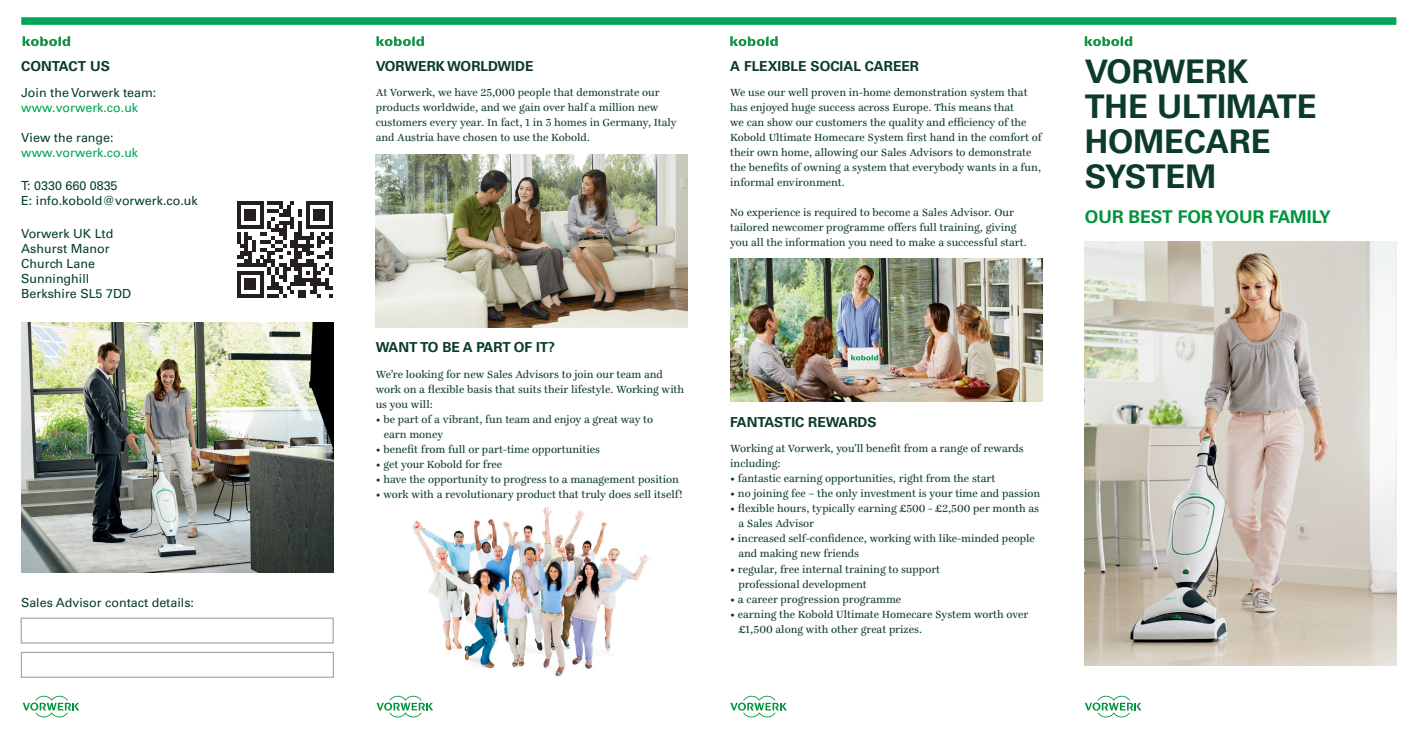
<style>
.page{position:relative;width:1418px;height:745px;background:#fff}
.page>*{position:absolute;margin:0;border:0;box-sizing:border-box;transform-origin:0 0}
.Headline{font:700 32.5px "Univers LT Std";color:#0c3b29}
.Vor_Sub_Heading{font:700 17.5px "Univers LT Std";color:#00943d}
.Vor_Sub_Heading-2{font:700 13.75px "Univers LT Std";color:#0c3b29}
.Vor_Sub_Heading-3{font:700 13.75px "Univers LT Pro 65";color:#0c3b29}
.VOR_SEP_PAGES{font:700 13.75px "Univers LT Std";color:#0c3b29}
.t1{font:12.5px/15px "Univers LT Std";color:#073e2b}
.t2{font:12.5px "Univers LT Std";color:#00a656}
.t3{font:12.5px "Univers LT Std";color:#0c3b29}
.Vor_Sub_Heading-4{font:11.25px/15px "Ingeborg";color:#0c3b29}
</style>
<div class="page">
<img style="left:412px;top:507px;width:238px;height:170px">
<img style="left:1084px;top:241px;width:312px;height:424px">
<img style="left:21px;top:322px;width:312px;height:250px">
<div style="left:21px;top:17px;width:1375px;height:8px;background:#00a656;border:1px solid #00a656"></div>
<svg style="left:23px;top:695px;width:56px;height:22px"></svg>
<svg style="left:23px;top:36px;width:47px;height:10px"></svg>
<svg style="left:376px;top:695px;width:57px;height:22px"></svg>
<svg style="left:376px;top:36px;width:48px;height:10px"></svg>
<svg style="left:730px;top:695px;width:57px;height:22px"></svg>
<svg style="left:730px;top:36px;width:47px;height:10px"></svg>
<svg style="left:1085px;top:695px;width:56px;height:22px"></svg>
<svg style="left:1084px;top:36px;width:48px;height:10px"></svg>
<div style="left:21px;top:617px;width:313px;height:26px;border:1px solid #a8a9ad"></div>
<div style="left:21px;top:651px;width:313px;height:26px;border:1px solid #a8a9ad"></div>
<img style="left:375px;top:155px;width:313px;height:172px">
<img style="left:730px;top:259px;width:312px;height:142px">
<svg style="left:851px;top:354px;width:27px;height:6px"></svg>
<svg style="left:237px;top:201px;width:96px;height:96px"></svg>
<p class="VOR_SEP_PAGES" style="left:21px;top:58px;width:90px">CONTACT US</p>
<p class="t1" style="left:21px;top:85px;width:137px">Join the Vorwerk team:</p>
<p class="t2" style="left:21px;top:100px;width:118px">www.vorwerk.co.uk</p>
<p class="t1" style="left:21px;top:130px;width:94px">View the range:</p>
<p class="t2" style="left:21px;top:145px;width:118px">www.vorwerk.co.uk</p>
<p class="t1" style="left:21px;top:178px;width:98px">T: 0330 660 0835</p>
<p class="t1" style="left:21px;top:193px;width:178px">E: info.kobold@vorwerk.co.uk</p>
<p class="t1" style="left:21px;top:226px;width:94px">Vorwerk UK Ltd</p>
<p class="t1" style="left:21px;top:241px;width:90px">Ashurst Manor<br>Church Lane<br>Sunninghill</p>
<p class="t1" style="left:21px;top:286px;width:111px">Berkshire SL5 7DD</p>
<p class="t3" style="left:21px;top:595px;width:174px">Sales Advisor contact details:</p>
<p class="Vor_Sub_Heading-2" style="left:376px;top:58px;width:159px">VORWERK WORLDWIDE</p>
<p class="Vor_Sub_Heading-4" style="left:376px;top:85px;width:302px">At Vorwerk, we have 25,000 people that demonstrate our products worldwide, and we gain over half a million new customers every year. In fact, 1 in 3 homes in Germany, Italy and Austria have chosen to use the Kobold.</p>
<p class="Vor_Sub_Heading-3" style="left:376px;top:339px;width:181px">WANT TO BE A PART OF IT?</p>
<p class="Vor_Sub_Heading-4" style="left:376px;top:366px;width:310px">We’re looking for new Sales Advisors to join our team and work on a flexible basis that suits their lifestyle. Working with us you will:</p>
<p class="Vor_Sub_Heading-4" style="left:384px;top:411px;width:271px;text-indent:-8px">• be part of a vibrant, fun team and enjoy a great way to earn money</p>
<p class="Vor_Sub_Heading-4" style="left:376px;top:441px;width:226px">• benefit from full or part-time opportunities</p>
<p class="Vor_Sub_Heading-4" style="left:376px;top:456px;width:128px">• get your Kobold for free</p>
<p class="Vor_Sub_Heading-4" style="left:376px;top:471px;width:304px">• have the opportunity to progress to a management position</p>
<p class="Vor_Sub_Heading-4" style="left:376px;top:486px;width:308px">• work with a revolutionary product that truly does sell itself!</p>
<p class="Vor_Sub_Heading-2" style="left:730px;top:58px;width:190px">A FLEXIBLE SOCIAL CAREER</p>
<p class="Vor_Sub_Heading-4" style="left:730px;top:85px;width:313px">We use our well proven in-home demonstration system that has enjoyed huge success across Europe. This means that<br>we can show our customers the quality and efficiency of the Kobold Ultimate Homecare System first hand in the comfort of their own home, allowing our Sales Advisors to demonstrate the benefits of owning a system that everybody wants in a fun, informal environment.</p>
<p class="Vor_Sub_Heading-4" style="left:730px;top:205px;width:298px">No experience is required to become a Sales Advisor. Our tailored newcomer programme offers full training, giving you all the information you need to make a successful start.</p>
<p class="Headline" style="left:1084px;top:53px;width:165px">VORWERK</p>
<p class="Headline" style="left:1084px;top:88px;width:233px">THE ULTIMATE</p>
<p class="Headline" style="left:1084px;top:123px;width:187px">HOMECARE</p>
<p class="Headline" style="left:1084px;top:158px;width:133px">SYSTEM</p>
<p class="Vor_Sub_Heading" style="left:1084px;top:206px;width:247px">OUR BEST FOR YOUR FAMILY</p>
<p class="Vor_Sub_Heading-3" style="left:730px;top:413px;width:148px">FANTASTIC REWARDS</p>
<p class="Vor_Sub_Heading-4" style="left:730px;top:441px;width:295px">Working at Vorwerk, you’ll benefit from a range of rewards including:</p>
<p class="Vor_Sub_Heading-4" style="left:730px;top:471px;width:266px">• fantastic earning opportunities, right from the start</p>
<p class="Vor_Sub_Heading-4" style="left:730px;top:486px;width:311px">• no joining fee – the only investment is your time and passion</p>
<p class="Vor_Sub_Heading-4" style="left:738px;top:501px;width:302px;text-indent:-8px">• flexible hours, typically earning £500 - £2,500 per month as a Sales Advisor</p>
<p class="Vor_Sub_Heading-4" style="left:738px;top:531px;width:298px;text-indent:-8px">• increased self-confidence, working with like-minded people and making new friends</p>
<p class="Vor_Sub_Heading-4" style="left:738px;top:561px;width:203px;text-indent:-8px">• regular, free internal training to support professional development</p>
<p class="Vor_Sub_Heading-4" style="left:730px;top:591px;width:172px">• a career progression programme</p>
<p class="Vor_Sub_Heading-4" style="left:738px;top:606px;width:291px;text-indent:-8px">• earning the Kobold Ultimate Homecare System worth over £1,500 along with other great prizes.</p>
</div>
